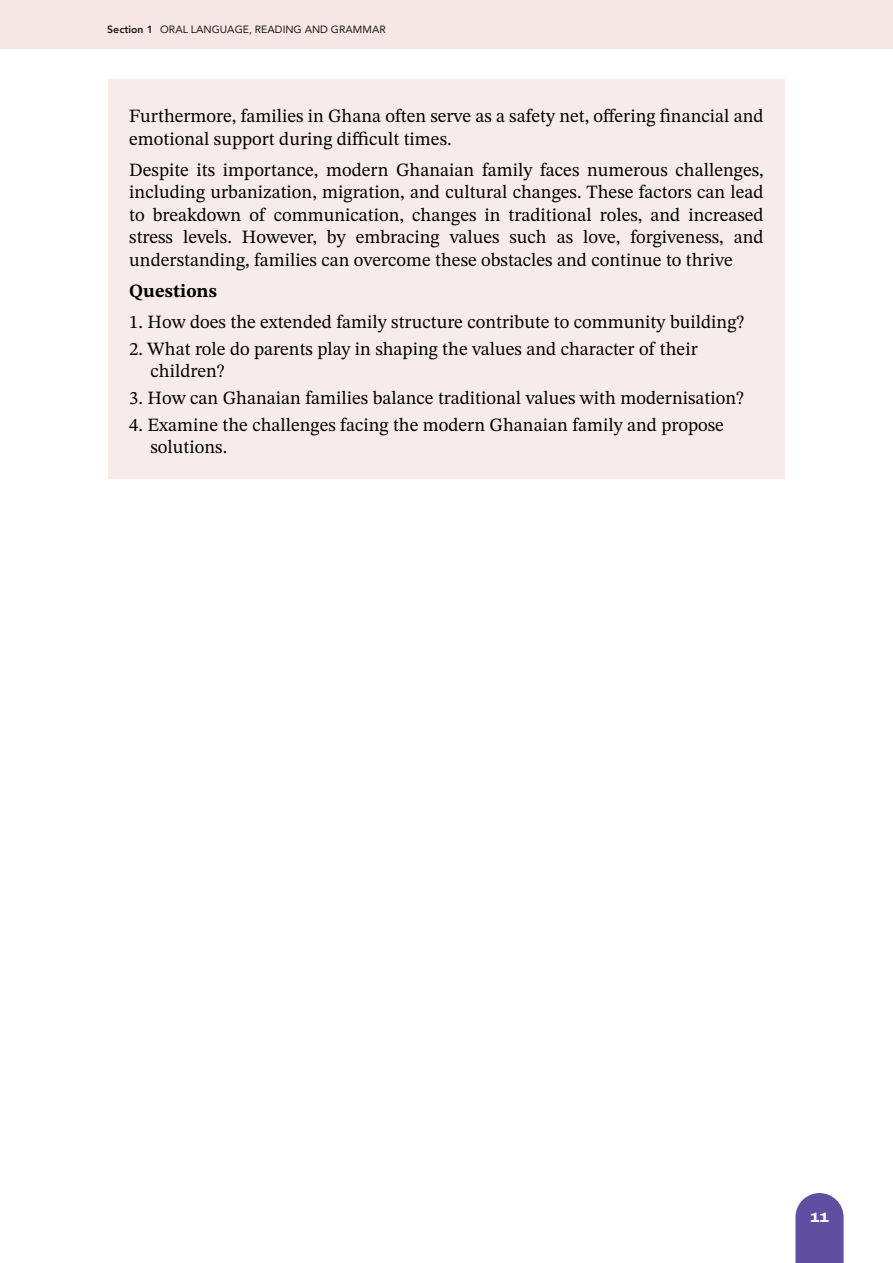
<style>
.page{position:relative;width:893px;height:1263px;background:#fff}
.page>*{position:absolute;margin:0;border:0;box-sizing:border-box;transform-origin:0 0}
.t1{font:18.75px/22.5px "STIX Two Text";color:#000}
.t2{font:700 18.75px "STIX Two Text";color:#000}
.t3{font:800 13.5px "Archivo Expanded";color:#fff}
.t4{font:10.5px "Avenir";color:#1a1a1a}
.s1{font-weight:800}
</style>
<div class="page">
<div style="left:0;top:0;width:893px;height:49px;background:#f6e6e4"></div>
<svg style="left:795px;top:1193px;width:49px;height:70px;background:#6d5fa9"></svg>
<div style="left:108px;top:79px;width:677px;height:92px;background:#f8ecea"></div>
<div style="left:108px;top:132px;width:677px;height:160px;background:#f8ecea"></div>
<div style="left:108px;top:284px;width:677px;height:70px;background:#f8ecea"></div>
<div style="left:108px;top:311px;width:677px;height:92px;background:#f8ecea"></div>
<div style="left:108px;top:387px;width:677px;height:92px;background:#f8ecea"></div>
<p class="t4" style="left:107px;top:21px;width:280px"><span class="s1">Section 1</span> ORAL LANGUAGE, READING AND GRAMMAR</p>
<p class="t1" style="left:129px;top:105px;width:636px">Furthermore, families in Ghana often serve as a safety net, offering financial and emotional support during difficult times.</p>
<p class="t1" style="left:129px;top:158px;width:636px;text-align:justify">Despite its importance, modern Ghanaian family faces numerous challenges, including urbanization, migration, and cultural changes. These factors can lead to breakdown of communication, changes in traditional roles, and increased stress levels. However, by embracing values such as love, forgiveness, and understanding, families can overcome these obstacles and continue to thrive</p>
<p class="t2" style="left:129px;top:277px;width:89px">Questions</p>
<p class="t1" style="left:129px;top:310px;width:616px">1. How does the extended family structure contribute to community building?</p>
<p class="t1" style="left:151px;top:337px;width:549px;text-indent:-21px">2. What role do parents play in shaping the values and character of their children?</p>
<p class="t1" style="left:129px;top:386px;width:616px">3. How can Ghanaian families balance traditional values with modernisation?</p>
<p class="t1" style="left:151px;top:413px;width:575px;text-indent:-21px">4. Examine the challenges facing the modern Ghanaian family and propose solutions.</p>
<p class="t3" style="left:810px;top:1207px;width:20px">11</p>
</div>
